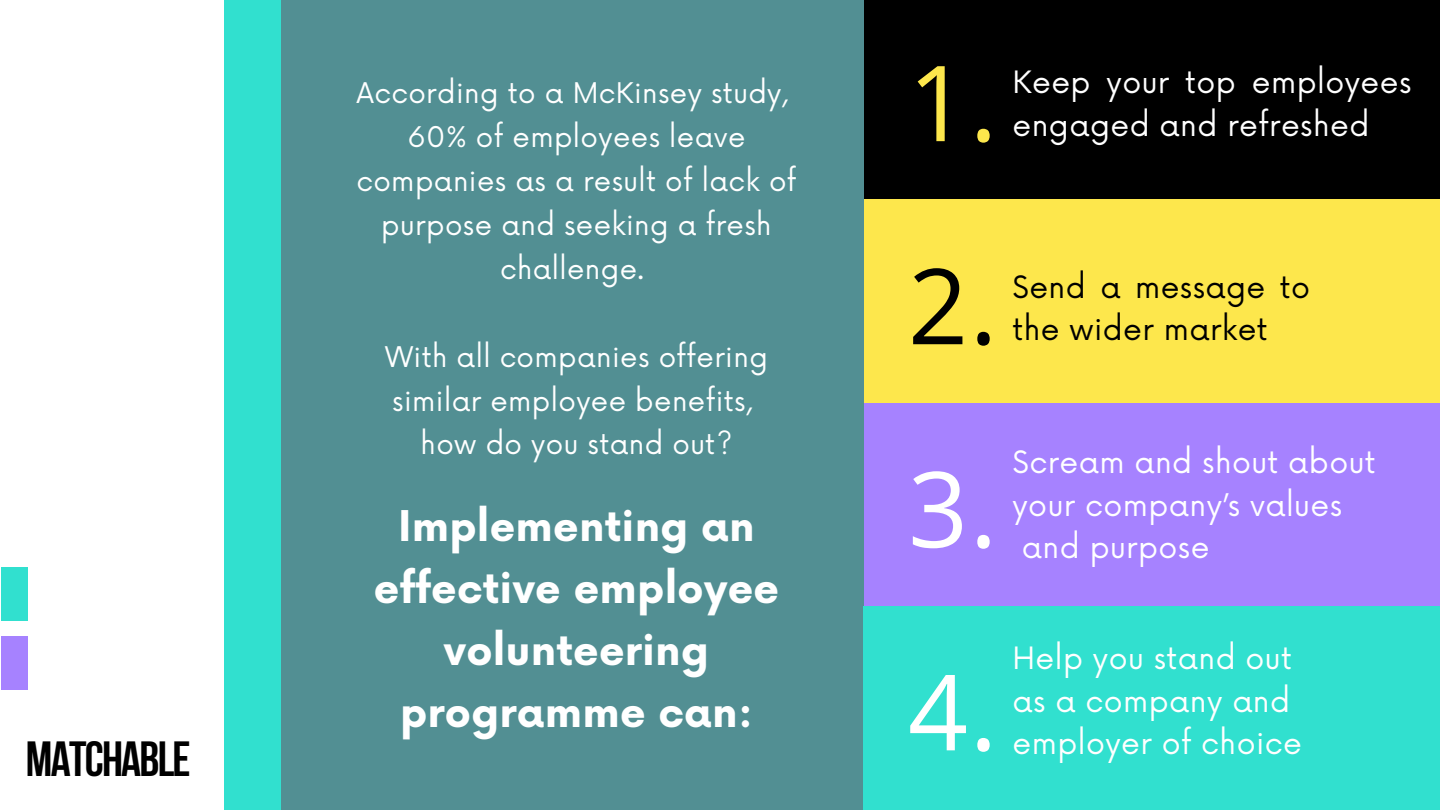
<style>
.page{position:relative;width:1440px;height:810px;background:#fff}
.page>*{position:absolute;margin:0;border:0;box-sizing:border-box;transform-origin:0 0}
.t1{font:105px/203.1px "Open Sans";color:#fff;text-align:justify}
.t2{font:700 49.2px "Bebas Neue";letter-spacing:-.035em;color:#000}
.t3{font:700 41.25px/61.9px "Now";letter-spacing:.005em;color:#fff;text-align:center}
.t4{font:30px/42.8px "Now";letter-spacing:.015em;color:#fff}
.t5{font:30px/42.8px "Now";letter-spacing:.015em;color:#000}
.t6{font:27.75px/43.9px "Now";letter-spacing:.015em;color:#fff;text-align:center}
.s1{color:#fde74c}
.s2{color:#000}
</style>
<div class="page">
<div style="left:1px;top:567px;width:27px;height:54px;background:#31e0cf"></div>
<div style="left:1px;top:636px;width:27px;height:54px;background:#a682ff"></div>
<div style="left:272px;top:0;width:1168px;height:810px;background:#528f93"></div>
<div style="left:225px;top:0;width:55px;height:810px;background:#31e0cf"></div>
<div style="left:865px;top:403px;width:575px;height:203px;background:#a682ff"></div>
<div style="left:865px;top:198px;width:575px;height:205px;background:#fde74c"></div>
<div style="left:865px;top:0;width:575px;height:198px;background:#000"></div>
<div style="left:864px;top:606px;width:576px;height:204px;background:#31e0cf"></div>
<p class="t2" style="left:26px;top:739px;width:166px">MATCHABLE</p>
<p class="t6" style="left:357px;top:73px;width:433px">According to a McKinsey study,</p>
<p class="t6" style="left:356px;top:117px;width:442px">60% of employees leave companies as a result of lack of purpose and seeking a fresh challenge.</p>
<p class="t6" style="left:385px;top:336px;width:384px;text-align:left">With all companies offering similar employee benefits,</p>
<p class="t6" style="left:421px;top:424px;width:313px">how do you stand out?</p>
<p class="t3" style="left:374px;top:498px;width:407px">Implementing an effective employee volunteering programme can:</p>
<p class="t1" style="left:908px;top:-1px;width:91px"><span class="s1">1.<br></span><span class="s2">2.<br></span>3.<br>4.</p>
<p class="t4" style="left:1013px;top:62px;width:400px">Keep your top employees engaged and refreshed</p>
<p class="t5" style="left:1013px;top:267px;width:299px">Send a message to the wider market</p>
<p class="t4" style="left:1013px;top:442px;width:365px">Scream and shout about your company’s values</p>
<p class="t4" style="left:1022px;top:528px;width:189px">and purpose</p>
<p class="t4" style="left:1013px;top:638px;width:291px">Help you stand out as a company and employer of choice</p>
</div>
